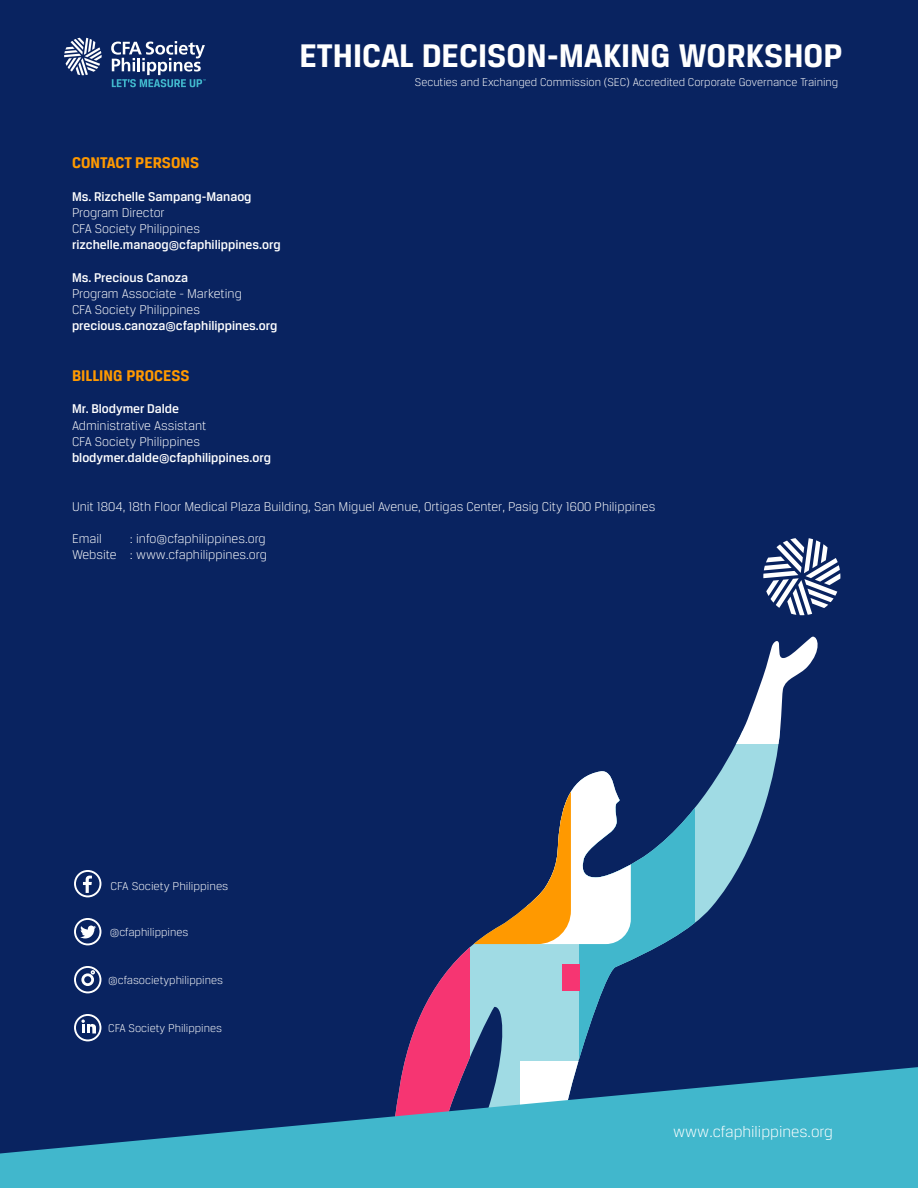
<style>
.page{position:relative;width:918px;height:1188px;background:#092360}
.page>*{position:absolute;margin:0;border:0;box-sizing:border-box;transform-origin:0 0}
.t1{font:700 34.8px "CFA Breuer Text";color:#fff}
.t2{font:700 16.5px "CFA Breuer Text";color:#f90}
.t3{font:300 16.5px "CFA Breuer Text";color:#fff}
.t4{font:300 13.5px/16.2px "CFA Breuer Text";color:#fff}
.t5{font:500 13.5px "CFA Breuer Text";color:#fff}
.t6{font:300 12px "CFA Breuer Text";color:#fff}
.t7{font:300 12px "CFA Breuer Text";color:#fff;scale:1.04 1}
</style>
<div class="page">
<svg style="left:64px;top:38px;width:38px;height:37px"></svg>
<svg style="left:111px;top:41px;width:95px;height:46px"></svg>
<svg style="left:763px;top:538px;width:77px;height:77px"></svg>
<svg style="left:470px;top:744px;width:309px;height:323px"></svg>
<svg style="left:580px;top:797px;width:115px;height:265px"></svg>
<svg style="left:736px;top:637px;width:82px;height:107px"></svg>
<svg style="left:470px;top:768px;width:161px;height:176px"></svg>
<svg style="left:403px;top:947px;width:67px;height:120px;fill:#f63572"></svg>
<svg style="left:521px;top:1062px;width:148px;height:5px"></svg>
<div style="left:562px;top:965px;width:18px;height:26px;background:#f63572"></div>
<svg style="left:0;top:1067px;width:918px;height:121px;fill:#41b7cc"></svg>
<div style="left:74px;top:918px;width:27px;height:27px;border:2px solid #fff;border-radius:50%"></div>
<svg style="left:80px;top:926px;width:16px;height:12px"></svg>
<div style="left:74px;top:966px;width:27px;height:27px;border:2px solid #fff;border-radius:50%"></div>
<div style="left:81px;top:973px;width:13px;height:13px;border:3px solid #fff;border-radius:50%"></div>
<svg style="left:91px;top:970px;width:4px;height:5px"></svg>
<div style="left:74px;top:1014px;width:27px;height:27px;border:2px solid #fff;border-radius:50%"></div>
<svg style="left:81px;top:1019px;width:15px;height:15px"></svg>
<svg style="left:83px;top:876px;width:9px;height:17px"></svg>
<div style="left:74px;top:870px;width:27px;height:27px;border:2px solid #fff;border-radius:50%"></div>
<h1 class="t1" style="left:299px;top:36px;width:545px">ETHICAL DECISON-MAKING WORKSHOP</h1>
<p class="t6" style="left:415px;top:75px;width:425px">Secuties and Exchanged Commission (SEC) Accredited Corporate Governance Training</p>
<p class="t2" style="left:72px;top:153px;width:129px">CONTACT PERSONS</p>
<p class="t5" style="left:72px;top:189px;width:181px">Ms. Rizchelle Sampang-Manaog</p>
<p class="t4" style="left:72px;top:204px;width:130px">Program Director<br>CFA Society Philippines</p>
<p class="t5" style="left:72px;top:237px;width:210px">rizchelle.manaog@cfaphilippines.org</p>
<p class="t5" style="left:72px;top:270px;width:118px">Ms. Precious Canoza</p>
<p class="t4" style="left:72px;top:285px;width:171px">Program Associate - Marketing<br>CFA Society Philippines</p>
<p class="t5" style="left:72px;top:318px;width:207px">precious.canoza@cfaphilippines.org</p>
<p class="t2" style="left:72px;top:366px;width:119px">BILLING PROCESS</p>
<p class="t5" style="left:72px;top:401px;width:108px">Mr. Blodymer Dalde</p>
<p class="t4" style="left:72px;top:417px;width:136px">Administrative Assistant<br>CFA Society Philippines</p>
<p class="t5" style="left:72px;top:450px;width:201px">blodymer.dalde@cfaphilippines.org</p>
<p class="t4" style="left:72px;top:498px;width:585px">Unit 1804, 18th Floor Medical Plaza Building, San Miguel Avenue, Ortigas Center, Pasig City 1600 Philippines</p>
<p class="t4" style="left:72px;top:530px;width:31px">Email</p>
<p class="t4" style="left:72px;top:530px;width:196px;text-align:right">: info@cfaphilippines.org<br>Website : www.cfaphilippines.org</p>
<p class="t7" style="left:111px;top:880px;width:115px">CFA Society Philippines</p>
<p class="t6" style="left:110px;top:925px;width:80px">@cfaphilippines</p>
<p class="t6" style="left:108px;top:974px;width:116px">@cfasocietyphilippines</p>
<p class="t6" style="left:108px;top:1022px;width:115px">CFA Society Philippines</p>
<p class="t3" style="left:673px;top:1122px;width:161px">www.cfaphilippines.org</p>
</div>
